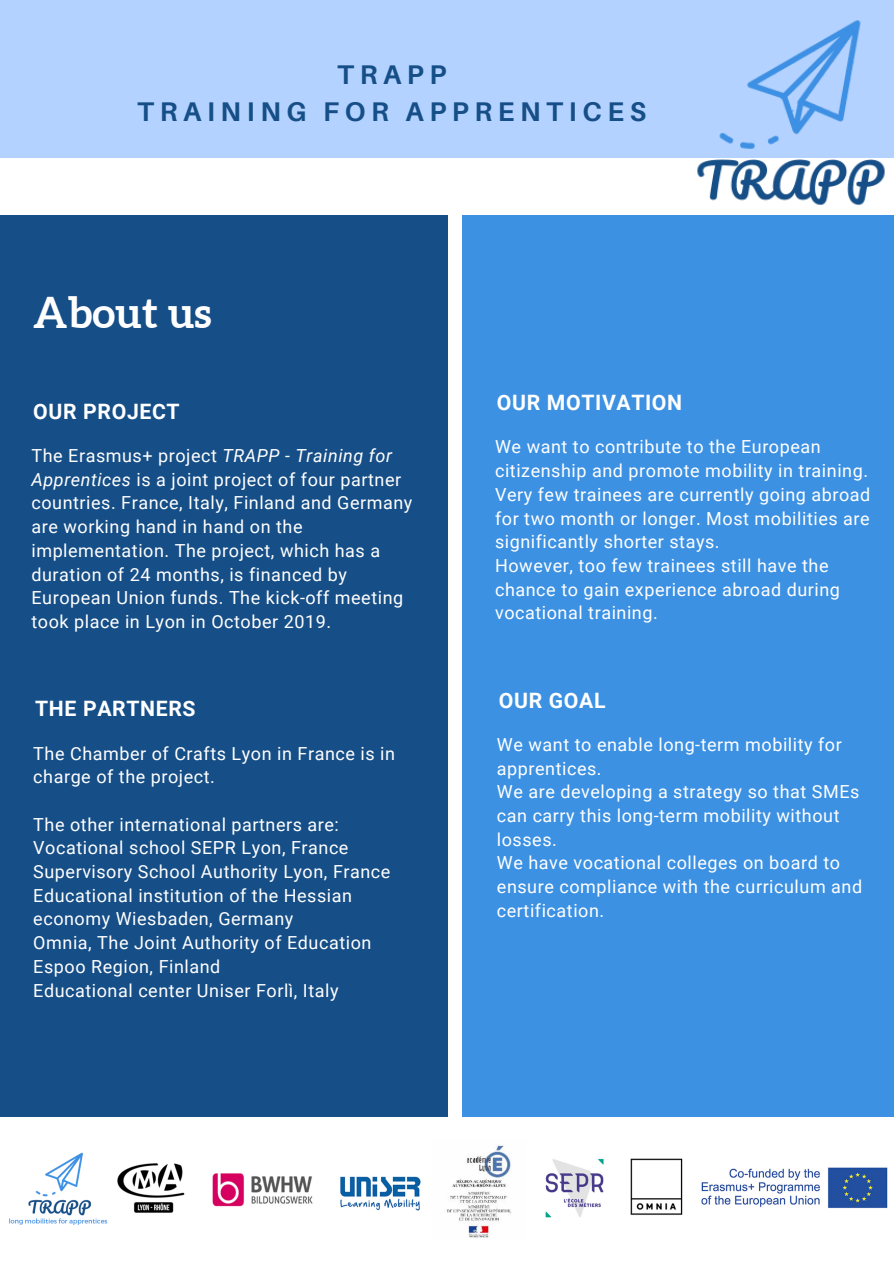
<style>
.page{position:relative;width:894px;height:1264px;background:#fff}
.page>*{position:absolute;margin:0;border:0;box-sizing:border-box;transform-origin:0 0}
.t1{font:700 42.45px "Aleo";color:#fff}
.t2{font:700 27px/37.2px "Aileron";letter-spacing:.21em;color:#164e87;text-align:center}
.t3{font:700 21.15px "Roboto";letter-spacing:.03em;color:#fff}
.t4{font:18px/23.7px "Roboto";letter-spacing:.03em;color:#fff}
.s1{font-style:italic}
</style>
<div class="page">
<div style="left:0;top:0;width:893px;height:157px;background:#b3d2ff"></div>
<img style="left:690px;top:20px;width:200px;height:186px">
<div style="left:0;top:215px;width:447px;height:901px;background:#164e87"></div>
<div style="left:462px;top:215px;width:431px;height:901px;background:#3c91e3"></div>
<img style="left:9px;top:1145px;width:879px;height:93px">
<h2 class="t2" style="left:137px;top:55px;width:510px">TRAPP<br>TRAINING FOR APPRENTICES</h2>
<h1 class="t1" style="left:33px;top:288px;width:180px">About us</h1>
<p class="t3" style="left:33px;top:399px;width:148px">OUR PROJECT</p>
<p class="t4" style="left:31px;top:444px;width:382px">The Erasmus+ project <span class="s1">TRAPP - Training for Apprentices</span> is a joint project of four partner countries. France, Italy, Finland and Germany are working hand in hand on the implementation. The project, which has a duration of 24 months, is financed by European Union funds. The kick-off meeting took place in Lyon in October 2019.</p>
<p class="t3" style="left:35px;top:696px;width:162px">THE PARTNERS</p>
<p class="t4" style="left:33px;top:741px;width:363px">The Chamber of Crafts Lyon in France is in charge of the project.</p>
<p class="t4" style="left:33px;top:812px;width:358px">The other international partners are:<br>Vocational school SEPR Lyon, France Supervisory School Authority Lyon, France Educational institution of the Hessian economy Wiesbaden, Germany<br>Omnia, The Joint Authority of Education Espoo Region, Finland<br>Educational center Uniser Forlì, Italy</p>
<p class="t3" style="left:497px;top:390px;width:187px">OUR MOTIVATION</p>
<p class="t4" style="left:495px;top:435px;width:377px">We want to contribute to the European citizenship and promote mobility in training.<br>Very few trainees are currently going abroad for two month or longer. Most mobilities are significantly shorter stays.<br>However, too few trainees still have the chance to gain experience abroad during vocational training.</p>
<p class="t3" style="left:498px;top:688px;width:108px">OUR GOAL</p>
<p class="t4" style="left:497px;top:733px;width:367px">We want to enable long-term mobility for apprentices.<br>We are developing a strategy so that SMEs can carry this long-term mobility without losses.<br>We have vocational colleges on board to ensure compliance with the curriculum and certification.</p>
</div>
